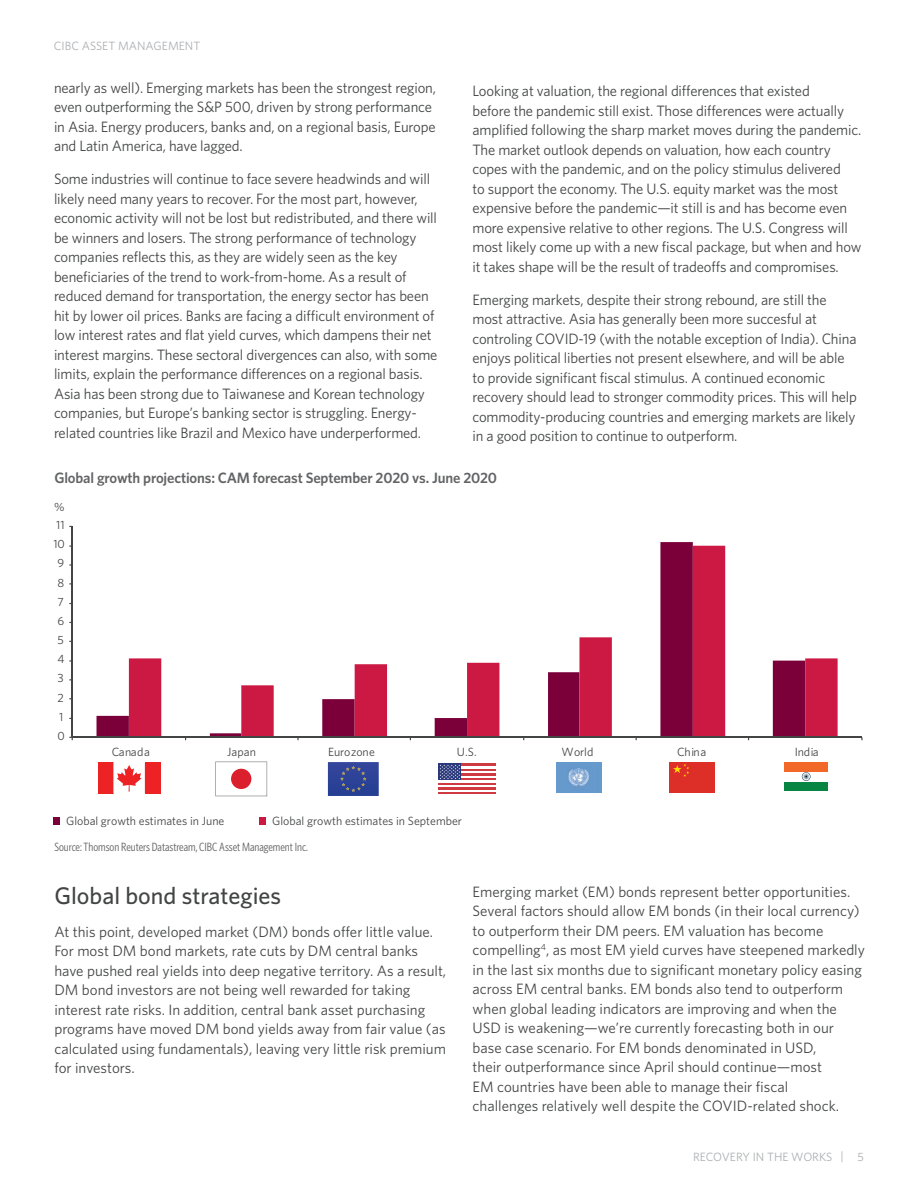
<style>
.page{position:relative;width:918px;height:1188px;background:#fff}
.page>*{position:absolute;margin:0;border:0;box-sizing:border-box;transform-origin:0 0}
.Subheader_H4{font:500 24px "Whitney";color:#434444}
.Body_P{font:15px/19.5px "Whitney";letter-spacing:-.01em;color:#434444}
.Subheader_H4-2{font:600 15px "Whitney";letter-spacing:-.01em;color:#636466}
.Source_p{font:12px "Whitney Condensed";color:#636466}
.t1{font:12px "Whitney";color:#acaeb1}
.t2{font:11.85px "Whitney";color:#434444}
</style>
<div class="page">
<div style="left:260px;top:817px;width:6px;height:8px;background:#cb1944"></div>
<div style="left:53px;top:817px;width:7px;height:8px;background:#7b003a"></div>
<svg style="left:97px;top:542px;width:629px;height:195px"></svg>
<svg style="left:129px;top:546px;width:709px;height:191px"></svg>
<hr style="left:72px;top:526px;width:1px;height:211px;background:#434444">
<hr style="left:72px;top:737px;width:790px;height:1px;background:#434444">
<svg style="left:328px;top:762px;width:51px;height:34px;background:#344895"></svg>
<img style="left:556px;top:762px;width:45px;height:30px">
<div style="left:785px;top:781px;width:43px;height:10px;background:#088542"></div>
<div style="left:785px;top:762px;width:43px;height:10px;background:#f26828"></div>
<svg style="left:802px;top:772px;width:9px;height:9px"></svg>
<div style="left:670px;top:762px;width:45px;height:30px;background:#dd2e27"></div>
<svg style="left:673px;top:764px;width:16px;height:13px"></svg>
<div style="left:98px;top:762px;width:15px;height:32px;background:#ed2224"></div>
<div style="left:145px;top:762px;width:16px;height:32px;background:#ed2224"></div>
<svg style="left:113px;top:762px;width:32px;height:32px"></svg>
<svg style="left:215px;top:761px;width:52px;height:35px"></svg>
<div style="left:231px;top:769px;width:20px;height:20px;background:#db1f2c;border-radius:50%"></div>
<hr style="left:438px;top:792px;width:58px;height:2px;background:#cf3a41">
<hr style="left:438px;top:787px;width:58px;height:2px;background:#cf3a41">
<hr style="left:438px;top:782px;width:58px;height:3px;background:#cf3a41">
<hr style="left:438px;top:778px;width:58px;height:2px;background:#cf3a41">
<hr style="left:438px;top:773px;width:58px;height:2px;background:#cf3a41">
<hr style="left:438px;top:768px;width:58px;height:3px;background:#cf3a41">
<hr style="left:438px;top:764px;width:58px;height:2px;background:#cf3a41">
<svg style="left:438px;top:764px;width:23px;height:16px"></svg>
<svg style="left:440px;top:765px;width:20px;height:14px"></svg>
<p class="t1" style="left:54px;top:38px;width:148px">CIBC ASSET MANAGEMENT</p>
<p class="Body_P" style="left:54px;top:78px;width:384px">nearly as well). Emerging markets has been the strongest region, even outperforming the S&amp;P 500, driven by strong performance in Asia. Energy producers, banks and, on a regional basis, Europe and Latin America, have lagged.</p>
<p class="Body_P" style="left:54px;top:169px;width:385px">Some industries will continue to face severe headwinds and will likely need many years to recover. For the most part, however, economic activity will not be lost but redistributed, and there will be winners and losers. The strong performance of technology companies reflects this, as they are widely seen as the key beneficiaries of the trend to work-from-home. As a result of reduced demand for transportation, the energy sector has been hit by lower oil prices. Banks are facing a difficult environment of low interest rates and flat yield curves, which dampens their net interest margins. These sectoral divergences can also, with some limits, explain the performance differences on a regional basis.<br>Asia has been strong due to Taiwanese and Korean technology companies, but Europe’s banking sector is struggling. Energy&shy;related countries like Brazil and Mexico have underperformed.</p>
<p class="Body_P" style="left:472px;top:81px;width:390px">Looking at valuation, the regional differences that existed<br>before the pandemic still exist. Those differences were actually amplified following the sharp market moves during the pandemic.<br>The market outlook depends on valuation, how each country copes with the pandemic, and on the policy stimulus delivered<br>to support the economy. The U.S. equity market was the most expensive before the pandemic—it still is and has become even more expensive relative to other regions. The U.S. Congress will most likely come up with a new fiscal package, but when and how it takes shape will be the result of tradeoffs and compromises.</p>
<p class="Body_P" style="left:472px;top:289px;width:386px">Emerging markets, despite their strong rebound, are still the most attractive. Asia has generally been more succesful at controling COVID-19 (with the notable exception of India). China enjoys political liberties not present elsewhere, and will be able to provide significant fiscal stimulus. A continued economic recovery should lead to stronger commodity prices. This will help commodity-producing countries and emerging markets are likely in a good position to continue to outperform.</p>
<h4 class="Subheader_H4-2" style="left:54px;top:468px;width:444px">Global growth projections: CAM forecast September 2020 vs. June 2020</h4>
<p class="t2" style="left:54px;top:499px;width:12px">%</p>
<p class="t2" style="left:56px;top:517px;width:10px">11</p>
<p class="t2" style="left:53px;top:536px;width:13px">10</p>
<p class="t2" style="left:58px;top:555px;width:8px">9</p>
<p class="t2" style="left:58px;top:575px;width:8px">8</p>
<p class="t2" style="left:58px;top:594px;width:8px">7</p>
<p class="t2" style="left:58px;top:613px;width:8px">6</p>
<p class="t2" style="left:58px;top:632px;width:8px">5</p>
<p class="t2" style="left:58px;top:651px;width:9px">4</p>
<p class="t2" style="left:58px;top:670px;width:8px">3</p>
<p class="t2" style="left:58px;top:690px;width:8px">2</p>
<p class="t2" style="left:59px;top:709px;width:6px">1</p>
<p class="t2" style="left:58px;top:728px;width:9px">0</p>
<p class="t2" style="left:112px;top:744px;width:40px">Canada</p>
<p class="t2" style="left:227px;top:744px;width:30px">Japan</p>
<p class="t2" style="left:328px;top:744px;width:49px">Eurozone</p>
<p class="t2" style="left:457px;top:744px;width:21px">U.S.</p>
<p class="t2" style="left:562px;top:744px;width:33px">World</p>
<p class="t2" style="left:677px;top:744px;width:30px">China</p>
<p class="t2" style="left:795px;top:744px;width:26px">India</p>
<p class="t2" style="left:66px;top:813px;width:160px">Global growth estimates in June</p>
<p class="t2" style="left:272px;top:813px;width:191px">Global growth estimates in September</p>
<p class="Source_p" style="left:54px;top:839px;width:255px">Source: Thomson Reuters Datastream, CIBC Asset Management Inc.</p>
<h4 class="Subheader_H4" style="left:54px;top:880px;width:228px">Global bond strategies</h4>
<p class="Body_P" style="left:54px;top:921px;width:393px">At this point, developed market (DM) bonds offer little value.<br>For most DM bond markets, rate cuts by DM central banks have pushed real yields into deep negative territory. As a result, DM bond investors are not being well rewarded for taking interest rate risks. In addition, central bank asset purchasing programs have moved DM bond yields away from fair value (as calculated using fundamentals), leaving very little risk premium for investors.</p>
<p class="Body_P" style="left:473px;top:881px;width:394px">Emerging market (EM) bonds represent better opportunities.<br>Several factors should allow EM bonds (in their local currency) to outperform their DM peers. EM valuation has become compelling<sup>4</sup>, as most EM yield curves have steepened markedly in the last six months due to significant monetary policy easing across EM central banks. EM bonds also tend to outperform when global leading indicators are improving and when the USD is weakening—we’re currently forecasting both in our base case scenario. For EM bonds denominated in USD,<br>their outperformance since April should continue—most<br>EM countries have been able to manage their fiscal<br>challenges relatively well despite the COVID-related shock.</p>
<p class="t1" style="left:693px;top:1149px;width:172px">RECOVERY IN THE WORKS | 5</p>
</div>
